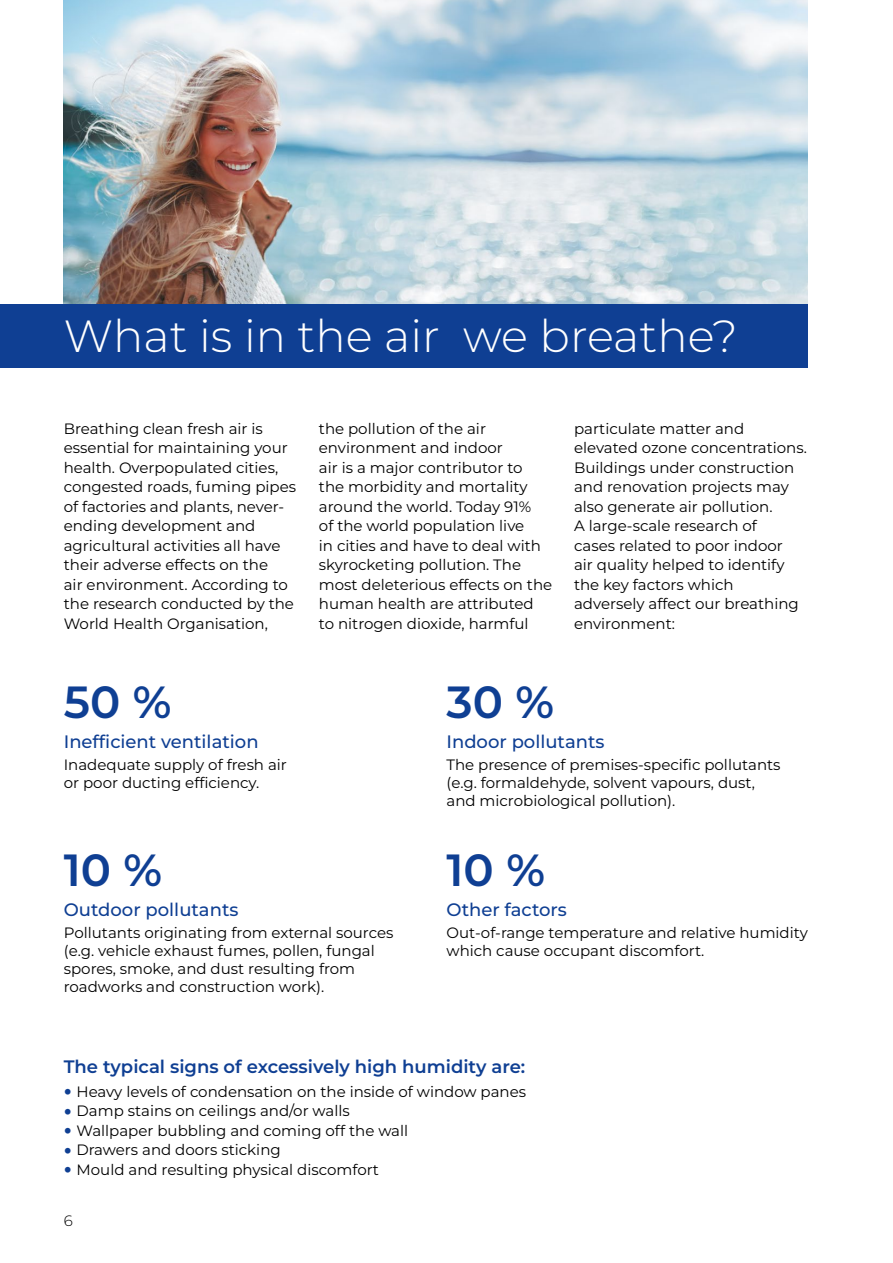
<style>
.page{position:relative;width:893px;height:1263px;background:#fff}
.page>*{position:absolute;margin:0;border:0;box-sizing:border-box;transform-origin:0 0}
.t1{font:300 45px "Montserrat";color:#fff}
.t2{font:600 45px "Montserrat";color:#0f3f93}
.t3{font:500 18px "Montserrat";color:#0f3f93}
.t4{font:600 18px "Montserrat";color:#0f3f93}
.t5{font:15px/19.5px "Montserrat";color:#000}
.t6{font:300 15px "Montserrat";color:#000}
.s1{font-weight:700;font-size:22.5px;color:#0f3f93}
</style>
<div class="page">
<img style="left:64px;top:0;width:744px;height:304px">
<div style="left:0;top:304px;width:808px;height:63px;background:#0f3f93"></div>
<h1 class="t1" style="left:64px;top:306px;width:675px">What is in the air we breathe?</h1>
<p class="t5" style="left:64px;top:418px;width:234px">Breathing clean fresh air is essential for maintaining your health. Overpopulated cities, congested roads, fuming pipes of factories and plants, never&shy;ending development and agricultural activities all have their adverse effects on the<br>air environment. According to the research conducted by the<br>World Health Organisation,</p>
<p class="t5" style="left:319px;top:418px;width:235px">the pollution of the air environment and indoor<br>air is a major contributor to<br>the morbidity and mortality around the world. Today 91%<br>of the world population live<br>in cities and have to deal with skyrocketing pollution. The most deleterious effects on the human health are attributed to nitrogen dioxide, harmful</p>
<p class="t5" style="left:574px;top:418px;width:234px">particulate matter and elevated ozone concentrations.<br>Buildings under construction and renovation projects may also generate air pollution.<br>A large-scale research of<br>cases related to poor indoor<br>air quality helped to identify the key factors which adversely affect our breathing environment:</p>
<h1 class="t2" style="left:64px;top:672px;width:109px">50 %</h1>
<p class="t3" style="left:64px;top:729px;width:196px">Inefficient ventilation</p>
<p class="t5" style="left:64px;top:755px;width:225px;line-height:18px">Inadequate supply of fresh air or poor ducting efficiency.</p>
<h1 class="t2" style="left:64px;top:839px;width:100px">10 %</h1>
<p class="t3" style="left:64px;top:897px;width:176px">Outdoor pollutants</p>
<p class="t5" style="left:64px;top:923px;width:331px;line-height:18px">Pollutants originating from external sources (e.g. vehicle exhaust fumes, pollen, fungal spores, smoke, and dust resulting from roadworks and construction work).</p>
<h1 class="t2" style="left:446px;top:672px;width:109px">30 %</h1>
<p class="t3" style="left:446px;top:729px;width:160px">Indoor pollutants</p>
<p class="t5" style="left:446px;top:755px;width:336px;line-height:18px">The presence of premises-specific pollutants (e.g. formaldehyde, solvent vapours, dust, and microbiological pollution).</p>
<h1 class="t2" style="left:446px;top:839px;width:100px">10 %</h1>
<p class="t3" style="left:446px;top:897px;width:122px">Other factors</p>
<p class="t5" style="left:446px;top:923px;width:363px;line-height:18px">Out-of-range temperature and relative humidity which cause occupant discomfort.</p>
<p class="t4" style="left:64px;top:1055px;width:463px">The typical signs of excessively high humidity are:</p>
<p class="t5" style="left:64px;top:1081px;width:464px"><span class="s1">•</span> Heavy levels of condensation on the inside of window panes</p>
<p class="t5" style="left:64px;top:1101px;width:288px"><span class="s1">•</span> Damp stains on ceilings and/or walls</p>
<p class="t5" style="left:64px;top:1120px;width:346px"><span class="s1">•</span> Wallpaper bubbling and coming off the wall</p>
<p class="t5" style="left:64px;top:1140px;width:218px"><span class="s1">•</span> Drawers and doors sticking</p>
<p class="t5" style="left:64px;top:1159px;width:317px"><span class="s1">•</span> Mould and resulting physical discomfort</p>
<p class="t6" style="left:64px;top:1211px;width:11px">6</p>
</div>
